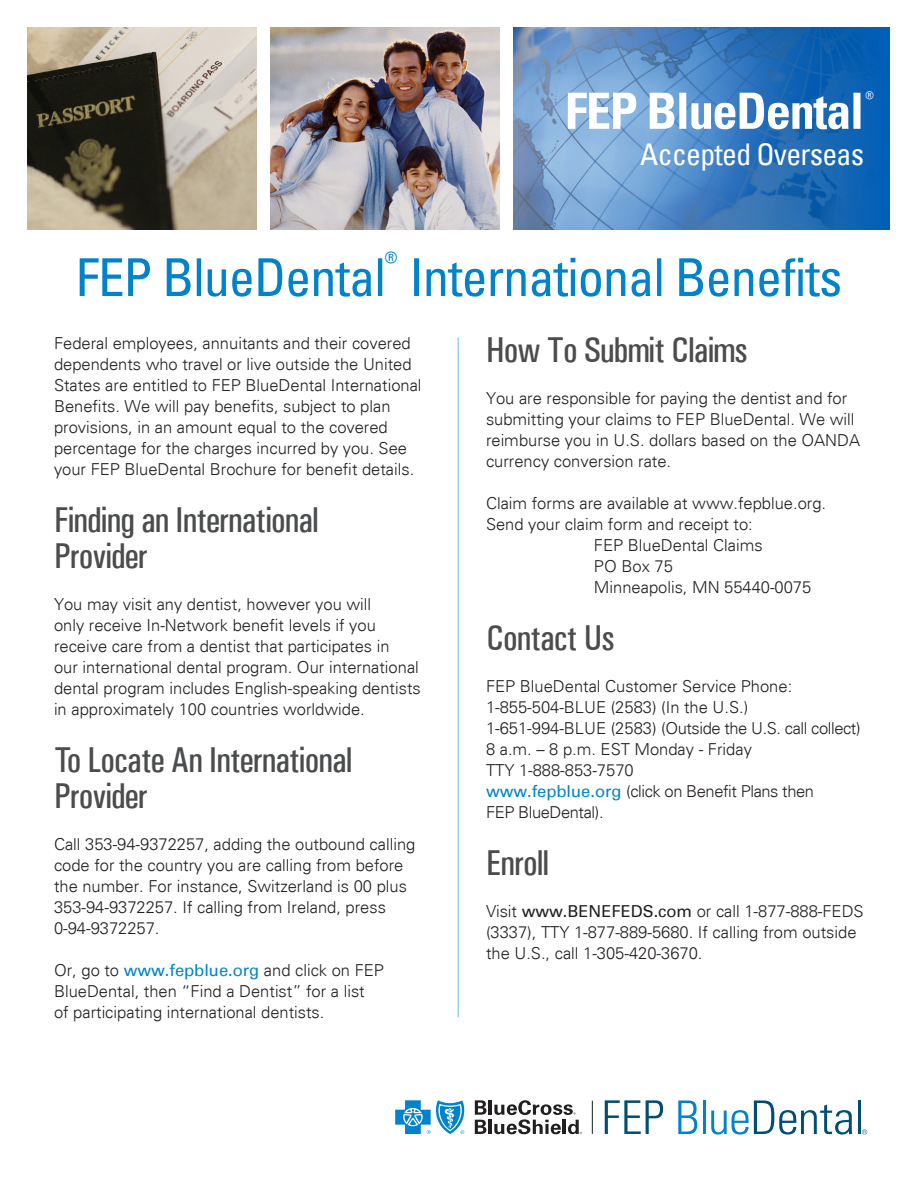
<style>
.page{position:relative;width:918px;height:1188px;background:#fff}
.page>*{position:absolute;margin:0;border:0;box-sizing:border-box;transform-origin:0 0}
.t1{font:condensed 52.5px "Univers";letter-spacing:-.02em;color:#0083ca}
.t2{font:700 condensed 50.25px "Univers";letter-spacing:-.025em;color:#fff}
.t3{font:500 condensed 36px/36px "Univers";letter-spacing:-.025em;color:#4b4c4d}
.t4{font:condensed 29.85px "Univers";letter-spacing:-.025em;color:#fff}
.t5{font:300 16.5px/21px "Univers";color:#231f20}
.t6{font:300 16.5px/21px "Univers";letter-spacing:-.025em;color:#231f20}
.t7{font:condensed 15.75px "Univers";color:#0083ca}
.t8{font:condensed 10.5px "Univers";color:#fff}
.s1{font-weight:400;color:#0083ca}
.s2{font-weight:400}
</style>
<div class="page">
<svg style="left:516px;top:27px;width:374px;height:203px;background:#4884c1"></svg>
<img style="left:27px;top:27px;width:229px;height:203px">
<img style="left:270px;top:27px;width:230px;height:203px">
<hr style="left:489px;top:1100px;width:3px;height:15px;background:#211e1e">
<svg style="left:475px;top:1100px;width:12px;height:34px"></svg>
<hr style="left:489px;top:1120px;width:3px;height:14px;background:#211e1e">
<svg style="left:395px;top:1100px;width:70px;height:34px"></svg>
<svg style="left:494px;top:1100px;width:88px;height:34px"></svg>
<hr style="left:592px;top:1101px;width:1px;height:33px;background:#211e1e">
<svg style="left:605px;top:1100px;width:58px;height:34px"></svg>
<svg style="left:678px;top:1101px;width:19px;height:33px"></svg>
<hr style="left:703px;top:1101px;width:2px;height:33px;background:#0083ca">
<svg style="left:711px;top:1101px;width:141px;height:34px"></svg>
<hr style="left:858px;top:1101px;width:3px;height:33px;background:#004e71">
<svg style="left:862px;top:1129px;width:5px;height:6px"></svg>
<hr style="left:458px;top:338px;width:1px;height:679px;background:#9bd0ec">
<p class="t2" style="left:565px;top:80px;width:301px">FEP BlueDental</p>
<p class="t4" style="left:640px;top:135px;width:225px">Accepted Overseas</p>
<p class="t8" style="left:865px;top:89px;width:10px">®</p>
<p class="t7" style="left:385px;top:247px;width:14px">®</p>
<p class="t1" style="left:76px;top:243px;width:768px">FEP BlueDental International Benefits</p>
<p class="t5" style="left:54px;top:333px;width:369px">Federal employees, annuitants and their covered dependents who travel or live outside the United States are entitled to FEP BlueDental International Benefits. We will pay benefits, subject to plan provisions, in an amount equal to the covered percentage for the charges incurred by you. See your FEP BlueDental Brochure for benefit details.</p>
<p class="t3" style="left:54px;top:502px;width:266px">Finding an International<br>Provider</p>
<p class="t5" style="left:54px;top:594px;width:368px">You may visit any dentist, however you will<br>only receive In-Network benefit levels if you receive care from a dentist that participates in<br>our international dental program. Our international dental program includes English-speaking dentists in approximately 100 countries worldwide.</p>
<p class="t3" style="left:54px;top:742px;width:300px">To Locate An International<br>Provider</p>
<p class="t5" style="left:54px;top:834px;width:363px">Call 353-94-9372257, adding the outbound calling code for the country you are calling from before the number. For instance, Switzerland is 00 plus 353-94-9372257. If calling from Ireland, press 0-94-9372257.</p>
<p class="t5" style="left:54px;top:960px;width:332px">Or, go to <span class="s1">www.fepblue.org</span> and click on FEP<br>BlueDental, then “Find a Dentist” for a list<br>of participating international dentists.</p>
<p class="t3" style="left:486px;top:332px;width:263px">How To Submit Claims</p>
<p class="t5" style="left:486px;top:388px;width:376px">You are responsible for paying the dentist and for submitting your claims to FEP BlueDental. We will reimburse you in U.S. dollars based on the OANDA currency conversion rate.</p>
<p class="t5" style="left:486px;top:493px;width:342px">Claim forms are available at www.fepblue.org.<br>Send your claim form and receipt to:</p>
<p class="t5" style="left:594px;top:535px;width:219px">FEP BlueDental Claims<br>PO Box 75<br>Minneapolis, MN 55440-0075</p>
<p class="t3" style="left:486px;top:620px;width:130px">Contact Us</p>
<p class="t5" style="left:486px;top:676px;width:308px">FEP BlueDental Customer Service Phone:</p>
<p class="t5" style="left:486px;top:697px;width:264px">1-855-504-BLUE (2583) (In the U.S.)</p>
<p class="t5" style="left:486px;top:718px;width:376px">1-651-994-BLUE (2583) (Outside the U.S. call collect)<br>8 a.m. – 8 p.m. EST Monday - Friday</p>
<p class="t5" style="left:486px;top:760px;width:149px">TTY 1-888-853-7570</p>
<p class="t6" style="left:486px;top:781px;width:330px"><span class="s1">www.fepblue.org</span> (click on Benefit Plans then<br>FEP BlueDental).</p>
<p class="t3" style="left:486px;top:845px;width:65px">Enroll</p>
<p class="t5" style="left:486px;top:901px;width:379px">Visit <span class="s2">www.BENEFEDS.com</span> or call 1-877-888-FEDS (3337), TTY 1-877-889-5680. If calling from outside the U.S., call 1-305-420-3670.</p>
</div>
